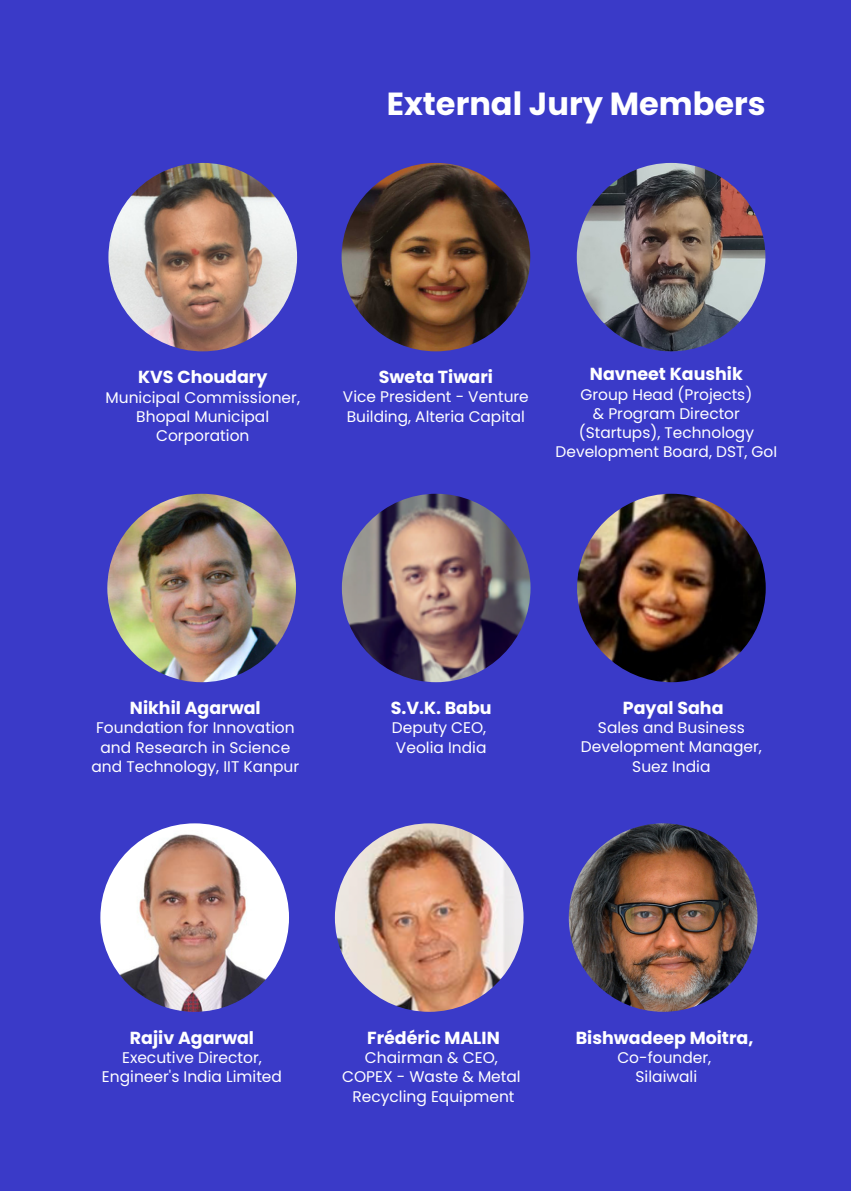
<style>
.page{position:relative;width:851px;height:1191px;background:#fff}
.page>*{position:absolute;margin:0;border:0;box-sizing:border-box;transform-origin:0 0}
.t1{font:700 32px "Poppins";color:#fff}
.t2{font:700 17.4px "Poppins";color:#fff}
.t3{font:15.4px/19.4px "Poppins";color:#fff;text-align:center}
</style>
<div class="page">
<div style="left:0;top:0;width:850px;height:1190px;background:#3a3ac8"></div>
<img style="left:341px;top:163px;width:189px;height:188px;border-radius:50%">
<img style="left:576px;top:163px;width:189px;height:188px;border-radius:50%">
<img style="left:107px;top:494px;width:189px;height:188px;border-radius:50%">
<img style="left:342px;top:494px;width:188px;height:188px;border-radius:50%">
<img style="left:576px;top:494px;width:189px;height:188px;border-radius:50%">
<img style="left:100px;top:823px;width:189px;height:189px;border-radius:50%">
<img style="left:335px;top:823px;width:188px;height:189px;border-radius:50%">
<img style="left:568px;top:823px;width:189px;height:189px;border-radius:50%">
<img style="left:108px;top:163px;width:189px;height:188px;border-radius:50%">
<h1 class="t1" style="left:386px;top:81px;width:380px">External Jury Members</h1>
<p class="t2" style="left:138px;top:365px;width:131px">KVS Choudary</p>
<p class="t3" style="left:105px;top:388px;width:196px">Municipal Commissioner,<br>Bhopal Municipal<br>Corporation</p>
<p class="t2" style="left:378px;top:365px;width:116px">Sweta Tiwari</p>
<p class="t3" style="left:343px;top:387px;width:187px;text-align:left">Vice President - Venture<br>Building, Alteria Capital</p>
<p class="t2" style="left:589px;top:362px;width:154px">Navneet Kaushik</p>
<p class="t3" style="left:555px;top:385px;width:223px">Group Head (Projects)<br>&amp; Program Director (Startups), Technology<br>Development Board, DST, GoI</p>
<p class="t2" style="left:130px;top:696px;width:132px">Nikhil Agarwal</p>
<p class="t3" style="left:91px;top:718px;width:209px">Foundation for Innovation and Research in Science and Technology, IIT Kanpur</p>
<p class="t2" style="left:390px;top:696px;width:102px">S.V.K. Babu</p>
<p class="t3" style="left:392px;top:718px;width:96px;text-align:left">Deputy CEO,<br>Veolia India</p>
<p class="t2" style="left:622px;top:695px;width:102px">Payal Saha</p>
<p class="t3" style="left:580px;top:718px;width:182px">Sales and Business<br>Development Manager,<br>Suez India</p>
<p class="t2" style="left:130px;top:1026px;width:126px">Rajiv Agarwal</p>
<p class="t3" style="left:102px;top:1048px;width:181px">Executive Director,<br>Engineer's India Limited</p>
<p class="t2" style="left:367px;top:1026px;width:134px">Frédéric MALIN</p>
<p class="t3" style="left:342px;top:1048px;width:180px">Chairman &amp; CEO,<br>COPEX - Waste &amp; Metal<br>Recycling Equipment</p>
<p class="t2" style="left:575px;top:1026px;width:179px">Bishwadeep Moitra,</p>
<p class="t3" style="left:617px;top:1048px;width:95px">Co-founder,<br>Silaiwali</p>
</div>
